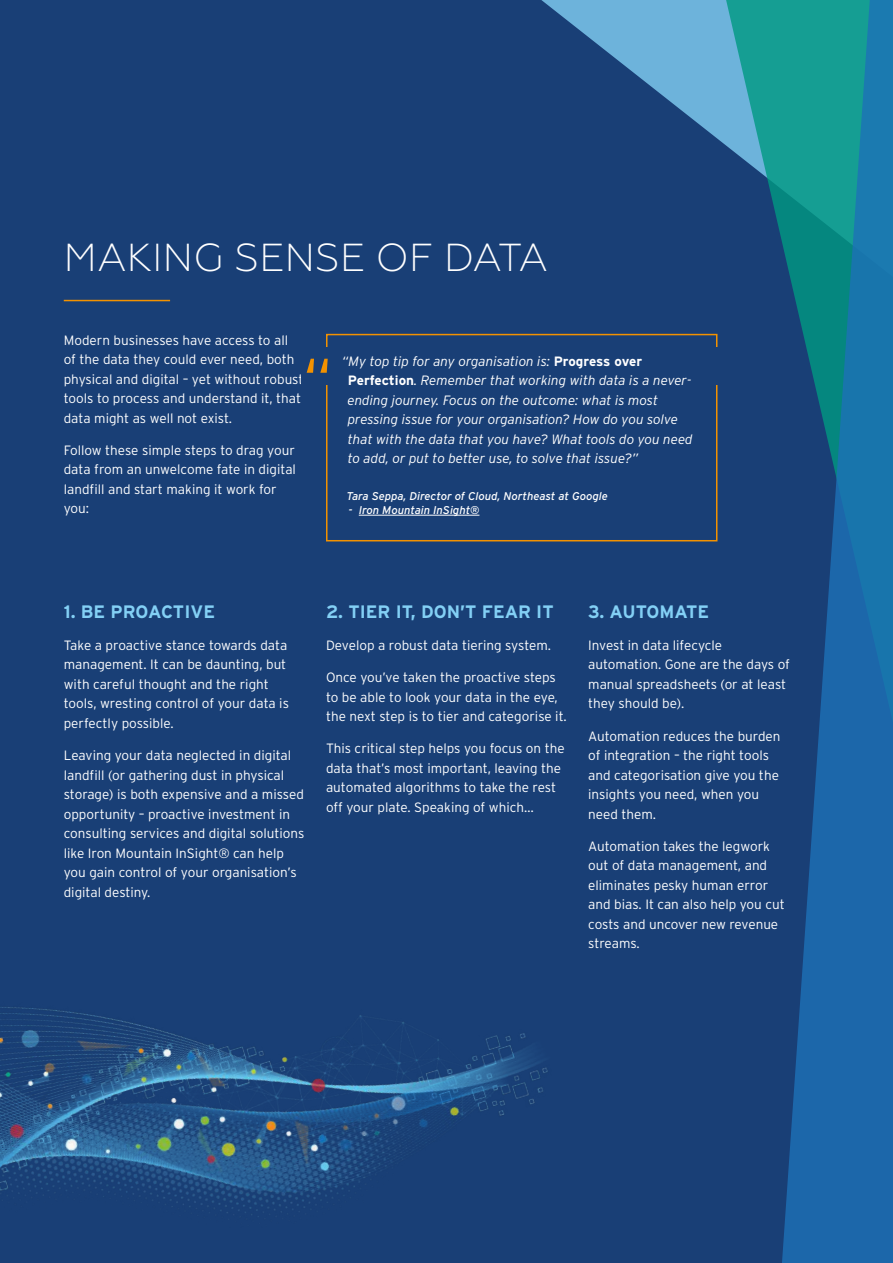
<style>
.page{position:relative;width:893px;height:1263px;background:#193f76}
.page>*{position:absolute;margin:0;border:0;box-sizing:border-box;transform-origin:0 0}
.t1{font:300 63px "Interstate";color:#f39200}
.t2{font:300 39px "Geometria";letter-spacing:.01em;color:#fff}
.t3{font:700 18px "Interstate";color:#83d0f5}
.t4{font:300 13.5px/19.5px "Interstate";color:#fff}
.t5{font:italic 300 13.5px/19.5px "Interstate";color:#fff}
.t6{font:italic 11.25px "Interstate";color:#fff}
.s1{font-weight:700;font-style:normal}
</style>
<div class="page">
<svg style="left:541px;top:0;width:182px;height:143px"></svg>
<svg style="left:723px;top:0;width:58px;height:237px"></svg>
<svg style="left:781px;top:0;width:112px;height:1263px"></svg>
<hr style="left:64px;top:300px;width:106px;height:1px;background:#f39200">
<div style="left:326px;top:334px;width:391px;height:207px;border:2px solid #f39200"></div>
<div style="left:301px;top:348px;width:433px;height:37px;background:#193f76"></div>
<hr style="left:359px;top:515px;width:120px;height:1px;background:#fff">
<img style="left:0;top:1007px;width:548px;height:210px">
<h2 class="t2" style="left:64px;top:235px;width:485px">MAKING SENSE OF DATA</h2>
<p class="t4" style="left:64px;top:330px;width:241px">Modern businesses have access to all of the data they could ever need, both physical and digital – yet without robust tools to process and understand it, that data might as well not exist.</p>
<p class="t4" style="left:64px;top:440px;width:234px">Follow these simple steps to drag your data from an unwelcome fate in digital landfill and start making it work for you:</p>
<h1 class="t1" style="left:303px;top:345px;width:31px">“</h1>
<p class="t5" style="left:347px;top:351px;width:347px;text-indent:-5px">“My top tip for any organisation is: <span class="s1">Progress over Perfection</span>. Remember that working with data is a never&shy;ending journey. Focus on the outcome: what is most pressing issue for your organisation? How do you solve that with the data that you have? What tools do you need to add, or put to better use, to solve that issue?”</p>
<p class="t6" style="left:347px;top:490px;width:263px">Tara Seppa, Director of Cloud, Northeast at Google</p>
<p class="t6" style="left:349px;top:503px;width:132px">- Iron Mountain InSight®</p>
<h3 class="t3" style="left:64px;top:601px;width:153px">1. BE PROACTIVE</h3>
<p class="t4" style="left:64px;top:635px;width:227px">Take a proactive stance towards data management. It can be daunting, but with careful thought and the right tools, wresting control of your data is perfectly possible.</p>
<p class="t4" style="left:64px;top:745px;width:242px">Leaving your data neglected in digital landfill (or gathering dust in physical storage) is both expensive and a missed opportunity – proactive investment in consulting services and digital solutions like Iron Mountain InSight® can help you gain control of your organisation’s digital destiny.</p>
<h3 class="t3" style="left:326px;top:601px;width:229px">2. TIER IT, DON’T FEAR IT</h3>
<p class="t4" style="left:326px;top:635px;width:227px">Develop a robust data tiering system.</p>
<p class="t4" style="left:326px;top:668px;width:242px">Once you’ve taken the proactive steps to be able to look your data in the eye, the next step is to tier and categorise it.</p>
<p class="t4" style="left:326px;top:739px;width:240px">This critical step helps you focus on the data that’s most important, leaving the automated algorithms to take the rest off your plate. Speaking of which…</p>
<h3 class="t3" style="left:588px;top:601px;width:123px">3. AUTOMATE</h3>
<p class="t4" style="left:588px;top:635px;width:203px">Invest in data lifecycle automation. Gone are the days of manual spreadsheets (or at least they should be).</p>
<p class="t4" style="left:588px;top:726px;width:194px">Automation reduces the burden of integration – the right tools and categorisation give you the insights you need, when you need them.</p>
<p class="t4" style="left:588px;top:836px;width:198px">Automation takes the legwork out of data management, and eliminates pesky human error and bias. It can also help you cut costs and uncover new revenue streams.</p>
</div>
